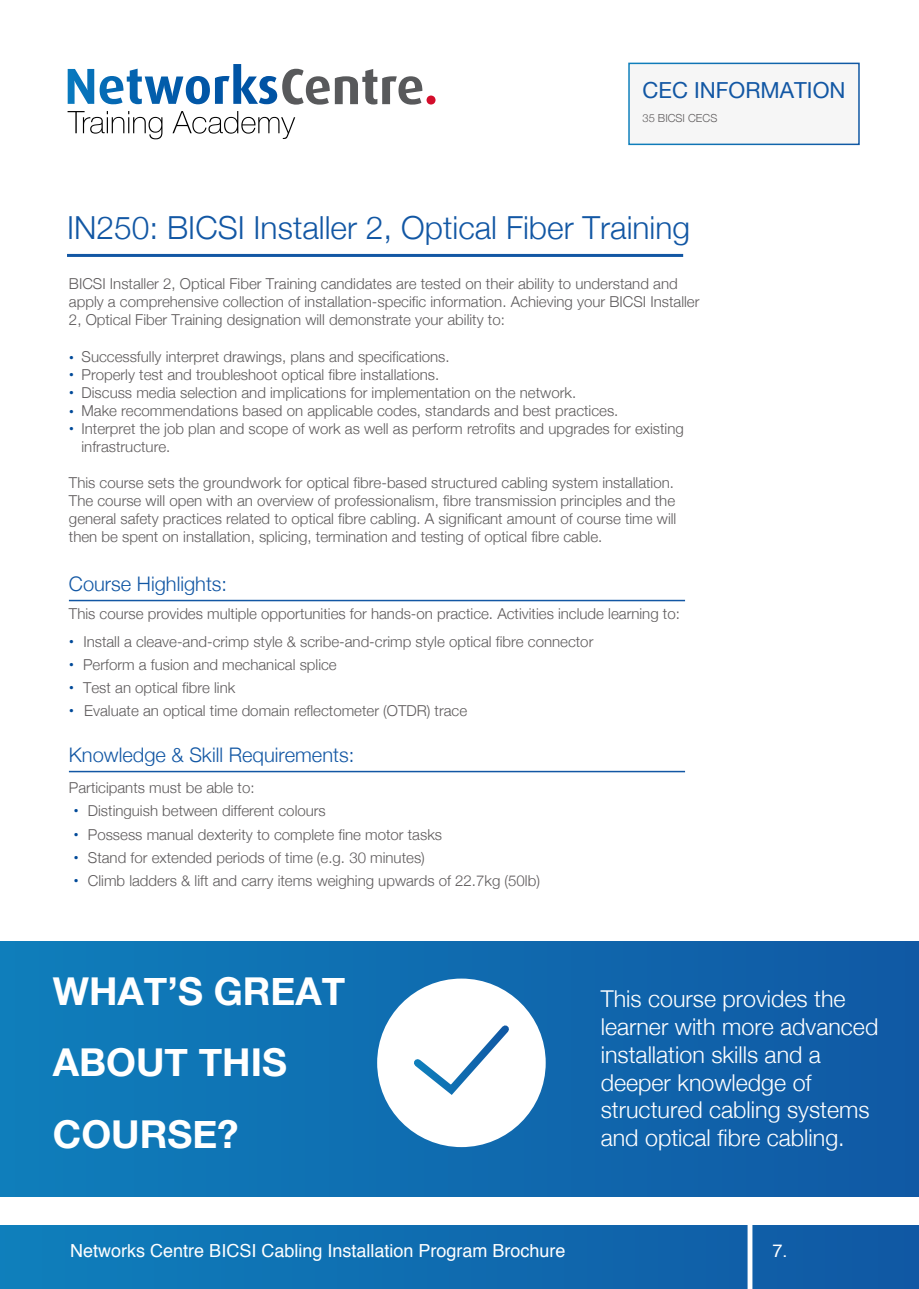
<style>
.page{position:relative;width:919px;height:1289px;background:#fff}
.page>*{position:absolute;margin:0;border:0;box-sizing:border-box;transform-origin:0 0}
.t1{font:700 38.4px/71.2px "Helvetica Neue";color:#fff}
.t2{font:300 31.8px "Helvetica Neue";color:#1257a4}
.t3{font:300 23.25px/27.9px "Helvetica Neue";color:#fff}
.t4{font:22.2px "Helvetica Neue";color:#1257a4}
.t5{font:300 20.1px "Helvetica Neue";color:#1257a4}
.t6{font:18px "Helvetica";color:#fff}
.t7{font:300 15px/18px "Helvetica Neue";color:#5e5b5c}
.t8{font:15px/17.1px "Helvetica Neue";color:#004a99}
.t9{font:300 11.1px "Helvetica Neue";color:#5e5b5c}
.s1{font-weight:400;color:#004a99}
</style>
<div class="page">
<div style="left:0;top:1225px;width:918px;height:63px;background:linear-gradient(to right,#0f7fbb,#1158a4)"></div>
<div style="left:747px;top:1209px;width:5px;height:79px;background:#fff"></div>
<svg style="left:68px;top:69px;width:26px;height:35px"></svg>
<svg style="left:100px;top:64px;width:335px;height:41px"></svg>
<svg style="left:68px;top:111px;width:94px;height:28px"></svg>
<svg style="left:172px;top:111px;width:123px;height:28px"></svg>
<hr style="left:67px;top:254px;width:616px;height:3px;background:#1257a4">
<hr style="left:69px;top:599px;width:616px;height:2px;background:#1257a4">
<div style="left:629px;top:63px;width:229px;height:81px;background:#f6f6f6"></div>
<div style="left:628px;top:63px;width:231px;height:82px;border:2px solid #fff"></div>
<div style="left:0;top:941px;width:918px;height:255px;background:linear-gradient(to right,#0f7ebb,#1059a4)"></div>
<div style="left:377px;top:978px;width:168px;height:169px;background:#fff;border-radius:50%"></div>
<svg style="left:414px;top:1025px;width:95px;height:70px"></svg>
<hr style="left:69px;top:770px;width:616px;height:2px;background:#1257a4">
<h3 class="t4" style="left:642px;top:74px;width:204px">CEC INFORMATION</h3>
<p class="t9" style="left:642px;top:109px;width:76px">35 BICSI CECS</p>
<h2 class="t2" style="left:67px;top:202px;width:624px">IN250: BICSI Installer 2, Optical Fiber Training</h2>
<p class="t7" style="left:69px;top:274px;width:632px">BICSI Installer 2, Optical Fiber Training candidates are tested on their ability to understand and apply a comprehensive collection of installation-specific information. Achieving your BICSI Installer<br>2, Optical Fiber Training designation will demonstrate your ability to:</p>
<p class="t7" style="left:81px;top:346px;width:603px">Successfully interpret drawings, plans and specifications.<br>Properly test and troubleshoot optical fibre installations.<br>Discuss media selection and implications for implementation on the network.<br>Make recommendations based on applicable codes, standards and best practices.<br>Interpret the job plan and scope of work as well as perform retrofits and upgrades for existing infrastructure.</p>
<p class="t7" style="left:69px;top:472px;width:609px">This course sets the groundwork for optical fibre-based structured cabling system installation.<br>The course will open with an overview of professionalism, fibre transmission principles and the general safety practices related to optical fibre cabling. A significant amount of course time will then be spent on installation, splicing, termination and testing of optical fibre cable.</p>
<p class="t8" style="left:69px;top:350px;width:7px">• •</p>
<p class="t8" style="left:69px;top:403px;width:7px;line-height:17.5px">• •</p>
<p class="t8" style="left:69px;top:385px;width:7px">•</p>
<h3 class="t5" style="left:69px;top:567px;width:160px">Course Highlights:</h3>
<p class="t7" style="left:69px;top:603px;width:612px">This course provides multiple opportunities for hands-on practice. Activities include learning to:</p>
<p class="t7" style="left:69px;top:631px;width:526px"><span class="s1">•</span> Install a cleave-and-crimp style &amp; scribe-and-crimp style optical fibre connector</p>
<p class="t7" style="left:69px;top:654px;width:269px"><span class="s1">•</span> Perform a fusion and mechanical splice</p>
<p class="t7" style="left:69px;top:677px;width:168px"><span class="s1">•</span> Test an optical fibre link</p>
<p class="t7" style="left:69px;top:701px;width:400px"><span class="s1">•</span> Evaluate an optical time domain reflectometer (OTDR) trace</p>
<h3 class="t5" style="left:69px;top:738px;width:287px">Knowledge &amp; Skill Requirements:</h3>
<p class="t7" style="left:73px;top:801px;width:254px"><span class="s1">•</span> Distinguish between different colours</p>
<p class="t7" style="left:73px;top:824px;width:370px"><span class="s1">•</span> Possess manual dexterity to complete fine motor tasks</p>
<p class="t7" style="left:73px;top:847px;width:353px"><span class="s1">•</span> Stand for extended periods of time (e.g. 30 minutes)</p>
<p class="t7" style="left:73px;top:870px;width:468px"><span class="s1">•</span> Climb ladders &amp; lift and carry items weighing upwards of 22.7kg (50lb)</p>
<p class="t7" style="left:69px;top:777px;width:187px">Participants must be able to:</p>
<h1 class="t1" style="left:53px;top:956px;width:294px">WHAT’S GREAT<br>ABOUT THIS<br>COURSE?</h1>
<h3 class="t3" style="left:600px;top:983px;width:279px">This course provides the learner with more advanced installation skills and a deeper knowledge of structured cabling systems and optical fibre cabling.</h3>
<p class="t6" style="left:39px;top:1227px;width:361px">Networks Centre Electrical Training Brochure</p>
<p class="t6" style="left:70px;top:1236px;width:497px">Networks Centre BICSI Cabling Installation Program Brochure</p>
<p class="t6" style="left:772px;top:1236px;width:17px">7.</p>
</div>
